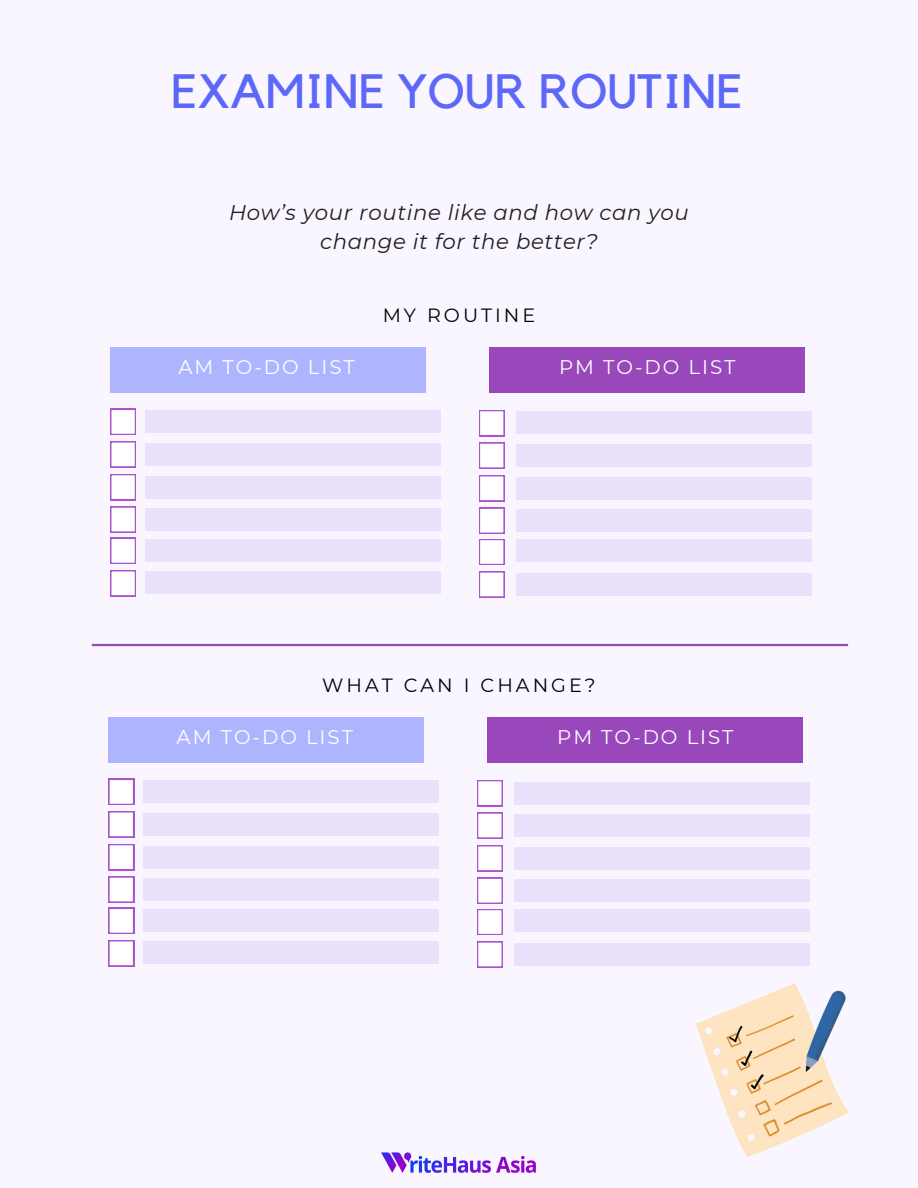
<style>
.page{position:relative;width:918px;height:1188px;background:#f9f6ff}
.page>*{position:absolute;margin:0;border:0;box-sizing:border-box;transform-origin:0 0}
.t1{font:48px "Kollektif";color:#5d68f8}
.t2{font:italic 21.3px "Montserrat";letter-spacing:.03em;color:#231f20}
.t3{font:19.8px "Montserrat";letter-spacing:.1em;color:#fff}
.t4{font:19.2px "Montserrat";letter-spacing:.155em;color:#000}
</style>
<div class="page">
<img style="left:381px;top:1152px;width:155px;height:21px">
<svg style="left:110px;top:409px;width:26px;height:26px"></svg>
<svg style="left:110px;top:474px;width:26px;height:26px"></svg>
<svg style="left:110px;top:538px;width:26px;height:26px"></svg>
<svg style="left:110px;top:441px;width:26px;height:26px"></svg>
<svg style="left:110px;top:507px;width:26px;height:25px"></svg>
<svg style="left:110px;top:570px;width:26px;height:26px"></svg>
<svg style="left:479px;top:410px;width:26px;height:26px"></svg>
<svg style="left:479px;top:475px;width:26px;height:26px"></svg>
<svg style="left:479px;top:443px;width:26px;height:25px"></svg>
<svg style="left:479px;top:508px;width:26px;height:57px"></svg>
<svg style="left:479px;top:572px;width:26px;height:25px"></svg>
<div style="left:110px;top:347px;width:316px;height:46px;background:#afb4ff"></div>
<div style="left:489px;top:347px;width:315px;height:46px;background:#9948bb"></div>
<div style="left:145px;top:410px;width:295px;height:23px;background:#eae1fd"></div>
<div style="left:516px;top:412px;width:295px;height:22px;background:#eae1fd"></div>
<div style="left:516px;top:444px;width:295px;height:23px;background:#eae1fd"></div>
<div style="left:516px;top:477px;width:295px;height:23px;background:#eae1fd"></div>
<div style="left:516px;top:509px;width:295px;height:23px;background:#eae1fd"></div>
<div style="left:516px;top:539px;width:295px;height:23px;background:#eae1fd"></div>
<div style="left:516px;top:573px;width:295px;height:23px;background:#eae1fd"></div>
<div style="left:145px;top:443px;width:295px;height:23px;background:#eae1fd"></div>
<div style="left:145px;top:476px;width:295px;height:23px;background:#eae1fd"></div>
<div style="left:145px;top:508px;width:295px;height:23px;background:#eae1fd"></div>
<div style="left:145px;top:539px;width:295px;height:23px;background:#eae1fd"></div>
<div style="left:145px;top:572px;width:295px;height:22px;background:#eae1fd"></div>
<img style="left:696px;top:984px;width:152px;height:172px">
<hr style="left:92px;top:644px;width:756px;height:2px;background:#9948bb">
<svg style="left:109px;top:779px;width:25px;height:26px"></svg>
<svg style="left:109px;top:844px;width:25px;height:26px"></svg>
<svg style="left:109px;top:908px;width:25px;height:26px"></svg>
<svg style="left:109px;top:811px;width:25px;height:26px"></svg>
<div style="left:109px;top:877px;width:25px;height:26px;background:#a956cb"></div>
<svg style="left:109px;top:877px;width:24px;height:25px"></svg>
<svg style="left:109px;top:940px;width:25px;height:26px"></svg>
<svg style="left:477px;top:780px;width:26px;height:26px"></svg>
<svg style="left:477px;top:845px;width:26px;height:26px"></svg>
<svg style="left:477px;top:813px;width:26px;height:25px"></svg>
<svg style="left:477px;top:878px;width:26px;height:57px"></svg>
<svg style="left:477px;top:942px;width:26px;height:25px"></svg>
<div style="left:109px;top:717px;width:315px;height:46px;background:#afb4ff"></div>
<div style="left:487px;top:717px;width:315px;height:46px;background:#9948bb"></div>
<div style="left:143px;top:780px;width:296px;height:23px;background:#eae1fd"></div>
<div style="left:514px;top:782px;width:295px;height:22px;background:#eae1fd"></div>
<div style="left:514px;top:814px;width:295px;height:23px;background:#eae1fd"></div>
<div style="left:514px;top:847px;width:295px;height:23px;background:#eae1fd"></div>
<div style="left:514px;top:879px;width:295px;height:23px;background:#eae1fd"></div>
<div style="left:514px;top:909px;width:295px;height:23px;background:#eae1fd"></div>
<div style="left:514px;top:943px;width:295px;height:23px;background:#eae1fd"></div>
<div style="left:143px;top:813px;width:296px;height:23px;background:#eae1fd"></div>
<div style="left:143px;top:846px;width:296px;height:23px;background:#eae1fd"></div>
<div style="left:143px;top:878px;width:296px;height:23px;background:#eae1fd"></div>
<div style="left:143px;top:909px;width:296px;height:23px;background:#eae1fd"></div>
<div style="left:143px;top:942px;width:296px;height:22px;background:#eae1fd"></div>
<p class="t1" style="left:171px;top:69px;width:573px">EXAMINE YOUR ROUTINE</p>
<p class="t2" style="left:229px;top:199px;width:461px">How’s your routine like and how can you</p>
<p class="t2" style="left:320px;top:229px;width:279px">change it for the better?</p>
<p class="t4" style="left:383px;top:303px;width:154px">MY ROUTINE</p>
<p class="t3" style="left:178px;top:355px;width:178px">AM TO-DO LIST</p>
<p class="t3" style="left:559px;top:355px;width:178px">PM TO-DO LIST</p>
<p class="t4" style="left:322px;top:673px;width:275px">WHAT CAN I CHANGE?</p>
<p class="t3" style="left:177px;top:725px;width:178px">AM TO-DO LIST</p>
<p class="t3" style="left:557px;top:725px;width:178px">PM TO-DO LIST</p>
</div>
